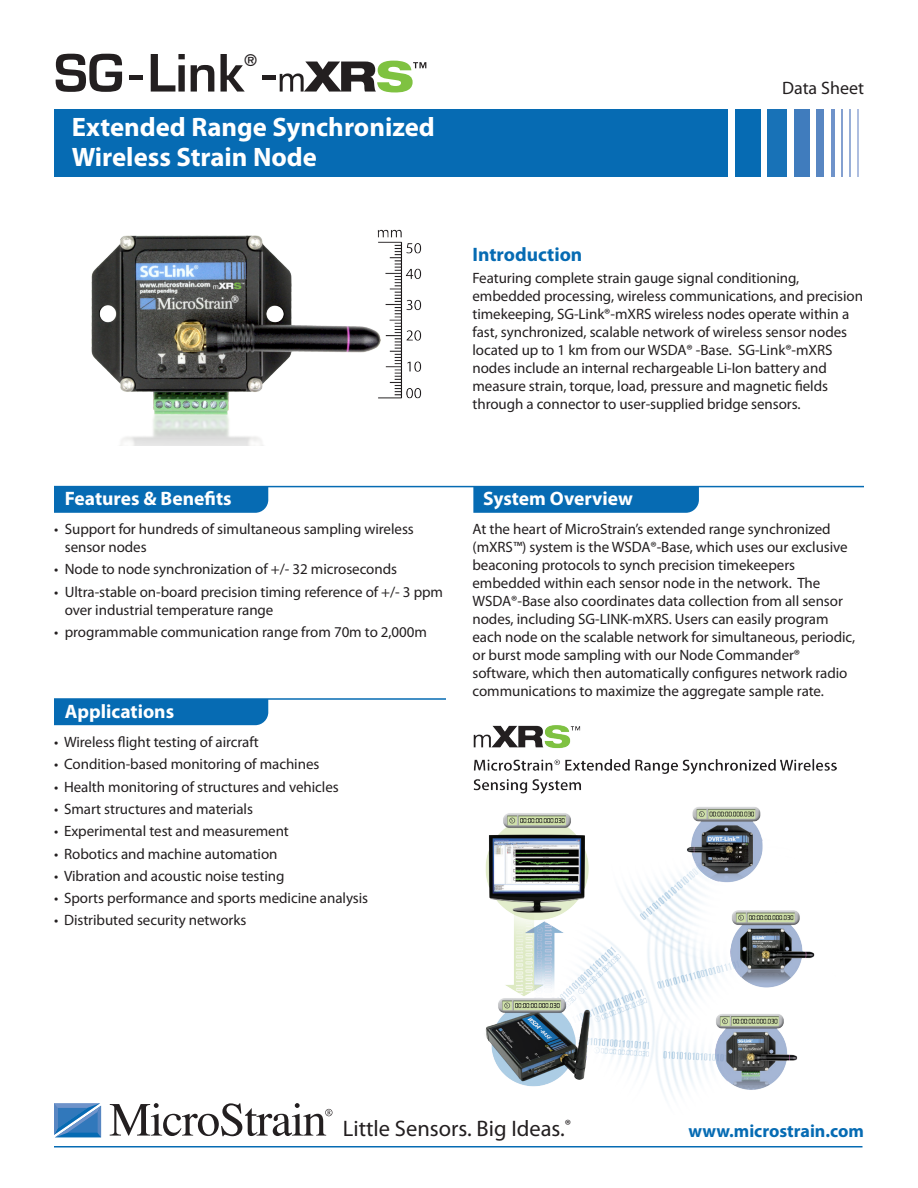
<style>
.page{position:relative;width:918px;height:1188px;background:#fff}
.page>*{position:absolute;margin:0;border:0;box-sizing:border-box;transform-origin:0 0}
.Heading{font:600 50.1px "Eurostile LT Std";color:#231f20}
.t1{font:700 26.7px/30px "Myriad Pro";color:#fff}
.t2{font:22.5px "Myriad Pro";color:#231f20}
.Sub_heading{font:700 19.5px "Myriad Pro";color:#fff}
.Small_Heading{font:700 19.5px "Myriad Pro";color:#066bb3}
.t3{font:700 18px "Myriad Pro";color:#066bb3}
.t4{font:18px "Myriad Pro";color:#231f20}
.Heading-2{font:600 15.75px "Eurostile LT Std";color:#231f20}
.Description{font:15px/18px "Myriad Pro";letter-spacing:-.005em;color:#231f20}
.Application_Bullets{font:15px/18px "Myriad Pro";letter-spacing:-.005em;color:#231f20}
</style>
<div class="page">
<div style="left:54px;top:487px;width:214px;height:26px;background:#066bb3"></div>
<div style="left:473px;top:487px;width:226px;height:26px;background:#066bb3"></div>
<hr style="left:54px;top:486px;width:810px;height:1px;background:#066bb3">
<div style="left:54px;top:700px;width:214px;height:25px;background:#066bb3"></div>
<hr style="left:54px;top:698px;width:392px;height:2px;background:#066bb3">
<svg style="left:110px;top:1103px;width:222px;height:33px"></svg>
<svg style="left:54px;top:1103px;width:47px;height:34px;background:#4b88c3"></svg>
<hr style="left:54px;top:1146px;width:808px;height:2px;background:#066bb3">
<div style="left:54px;top:109px;width:673px;height:68px;background:#066bb3"></div>
<div style="left:735px;top:109px;width:26px;height:68px;background:#066bb3"></div>
<div style="left:767px;top:109px;width:20px;height:68px;background:#1872b7"></div>
<div style="left:794px;top:109px;width:16px;height:68px;background:#407cbd"></div>
<div style="left:816px;top:109px;width:8px;height:68px;background:#5886c2"></div>
<hr style="left:831px;top:109px;width:4px;height:68px;background:#6f93ca">
<hr style="left:841px;top:109px;width:2px;height:68px;background:#84a0d0">
<hr style="left:850px;top:109px;width:1px;height:68px;background:#98afd8">
<hr style="left:858px;top:109px;width:1px;height:68px;background:#aebee0">
<img style="left:91px;top:229px;width:331px;height:217px">
<svg style="left:280px;top:61px;width:146px;height:31px"></svg>
<img style="left:473px;top:725px;width:364px;height:371px">
<p class="Heading" style="left:54px;top:42px;width:223px">SG-Link -</p>
<p class="Heading-2" style="left:244px;top:50px;width:14px">®</p>
<p class="t1" style="left:72px;top:111px;width:365px">Extended Range Synchronized<br>Wireless Strain Node</p>
<p class="t4" style="left:782px;top:77px;width:83px">Data Sheet</p>
<p class="Small_Heading" style="left:472px;top:241px;width:111px">Introduction</p>
<p class="Description" style="left:472px;top:269px;width:392px">Featuring complete strain gauge signal conditioning, embedded processing, wireless communications, and precision timekeeping, SG-Link®-mXRS wireless nodes operate within a fast, synchronized, scalable network of wireless sensor nodes located up to 1 km from our WSDA® -Base. SG-Link®-mXRS nodes include an internal rechargeable Li-Ion battery and measure strain, torque, load, pressure and magnetic fields through a connector to user-supplied bridge sensors.</p>
<p class="Sub_heading" style="left:65px;top:486px;width:168px">Features &amp; Benefits</p>
<p class="Application_Bullets" style="left:65px;top:520px;width:351px;text-indent:-11px">• Support for hundreds of simultaneous sampling wireless sensor nodes</p>
<p class="Application_Bullets" style="left:54px;top:560px;width:345px">• Node to node synchronization of +/- 32 microseconds</p>
<p class="Application_Bullets" style="left:65px;top:583px;width:380px;text-indent:-11px">• Ultra-stable on-board precision timing reference of +/- 3 ppm over industrial temperature range</p>
<p class="Application_Bullets" style="left:54px;top:623px;width:375px">• programmable communication range from 70m to 2,000m</p>
<p class="Sub_heading" style="left:65px;top:699px;width:111px">Applications</p>
<p class="Application_Bullets" style="left:54px;top:733px;width:206px">• Wireless flight testing of aircraft</p>
<p class="Application_Bullets" style="left:54px;top:755px;width:267px">• Condition-based monitoring of machines</p>
<p class="Application_Bullets" style="left:54px;top:777px;width:286px">• Health monitoring of structures and vehicles</p>
<p class="Application_Bullets" style="left:54px;top:800px;width:200px">• Smart structures and materials</p>
<p class="Application_Bullets" style="left:54px;top:822px;width:236px">• Experimental test and measurement</p>
<p class="Application_Bullets" style="left:54px;top:844px;width:225px">• Robotics and machine automation</p>
<p class="Application_Bullets" style="left:54px;top:867px;width:232px">• Vibration and acoustic noise testing</p>
<p class="Application_Bullets" style="left:54px;top:889px;width:316px">• Sports performance and sports medicine analysis</p>
<p class="Application_Bullets" style="left:54px;top:911px;width:194px">• Distributed security networks</p>
<p class="Sub_heading" style="left:483px;top:486px;width:151px">System Overview</p>
<p class="Description" style="left:472px;top:520px;width:384px">At the heart of MicroStrain’s extended range synchronized (mXRS™) system is the WSDA®-Base, which uses our exclusive beaconing protocols to synch precision timekeepers embedded within each sensor node in the network. The WSDA®-Base also coordinates data collection from all sensor nodes, including SG-LINK-mXRS. Users can easily program each node on the scalable network for simultaneous, periodic, or burst mode sampling with our Node Commander® software, which then automatically configures network radio communications to maximize the aggregate sample rate.</p>
<p class="t2" style="left:343px;top:1115px;width:230px">Little Sensors. Big Ideas.<sup>®</sup></p>
<p class="t3" style="left:688px;top:1119px;width:177px">www.microstrain.com</p>
</div>
